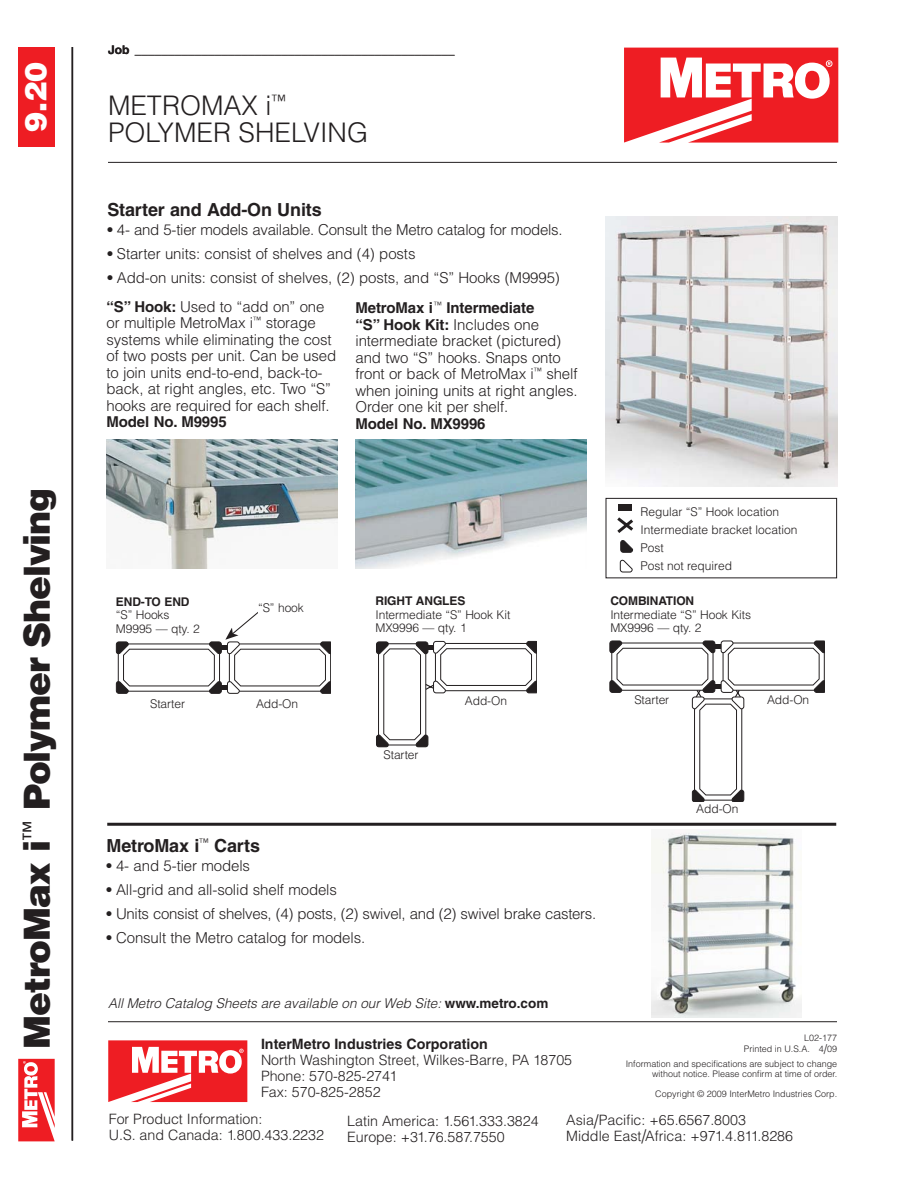
<style>
.page{position:relative;width:918px;height:1188px;background:#fff}
.page>*{position:absolute;margin:0;border:0;box-sizing:border-box;transform-origin:0 0}
.t1{font:900 36px "Helvetica";letter-spacing:-.035em;color:#231f20}
.t2{font:900 30px "Helvetica";color:#fff}
.Head_18{font:300 27px "Helvetica";color:#231f20}
.BODY___keep{font:700 18px "Helvetica";letter-spacing:-.01em;color:#231f20}
.BODY___keep-2{font:300 15px/16.5px "Helvetica";letter-spacing:-.01em;color:#231f20}
.Body_with_indent{font:300 15px "Helvetica";letter-spacing:-.01em;color:#231f20}
.t3{font:300 14.25px/15.8px "Helvetica";color:#231f20}
.t4{font:700 14.25px "Helvetica";color:#231f20}
.t5{font:italic 300 13.5px "Helvetica";color:#231f20}
.captions{font:300 12px/13.5px "Helvetica";letter-spacing:-.01em;color:#231f20}
.captions-2{font:700 12px "Helvetica";letter-spacing:-.01em;color:#231f20}
.t6{font:300 9px/10.5px "Helvetica";color:#231f20;text-align:right}
.s1{font-weight:700}
.s2{font-weight:700;font-style:normal}
.s3{font-size:12px}
.s4{font-size:17.25px}
</style>
<div class="page">
<div style="left:18px;top:47px;width:37px;height:100px;background:#ee1d23"></div>
<hr style="left:72px;top:47px;width:1px;height:1094px;background:#231f20">
<svg style="left:18px;top:1059px;width:37px;height:82px"></svg>
<svg style="left:624px;top:48px;width:214px;height:95px"></svg>
<hr style="left:108px;top:162px;width:729px;height:1px;background:#231f20">
<hr style="left:108px;top:1021px;width:729px;height:1px;background:#231f20">
<svg style="left:108px;top:1040px;width:139px;height:62px"></svg>
<img style="left:606px;top:216px;width:232px;height:270px">
<svg style="left:620px;top:540px;width:13px;height:13px"></svg>
<svg style="left:620px;top:559px;width:13px;height:14px"></svg>
<div style="left:606px;top:498px;width:231px;height:80px;border:1px solid #231f20"></div>
<div style="left:619px;top:505px;width:13px;height:6px;background:#231f20"></div>
<svg style="left:617px;top:517px;width:16px;height:16px"></svg>
<svg style="left:376px;top:641px;width:161px;height:107px"></svg>
<svg style="left:609px;top:640px;width:215px;height:161px"></svg>
<svg style="left:116px;top:612px;width:215px;height:82px"></svg>
<img style="left:356px;top:439px;width:231px;height:129px">
<img style="left:651px;top:829px;width:151px;height:189px">
<img style="left:106px;top:440px;width:232px;height:128px">
<hr style="left:107px;top:823px;width:729px;height:3px;background:#231f20">
<p class="t2" style="left:16px;top:132px;width:72px;rotate:-90deg">9.20</p>
<p class="t1" style="left:14px;top:1049px;width:562px;rotate:-90deg">MetroMax i<sup>™</sup> Polymer Shelving</p>
<p class="captions-2" style="left:108px;top:43px;width:348px">Job ________________________________________________</p>
<p class="Head_18" style="left:108px;top:88px;width:41px">METRO</p>
<p class="Head_18" style="left:201px;top:88px;width:87px">MAX i<sup>™</sup></p>
<p class="Head_18" style="left:108px;top:115px;width:262px">polym er shelving</p>
<p class="BODY___keep" style="left:107px;top:198px;width:216px">Starter and Add-On Units</p>
<p class="Body_with_indent" style="left:107px;top:221px;width:457px"><span class="s1">•</span> 4- and 5-tier models available. Consult the Metro catalog for models.</p>
<p class="Body_with_indent" style="left:107px;top:245px;width:310px"><span class="s1">•</span> Starter units: consist of shelves and (4) posts</p>
<p class="Body_with_indent" style="left:107px;top:269px;width:454px"><span class="s1">•</span> Add-on units: consist of shelves, (2) posts, and “S” Hooks (M9995)</p>
<p class="BODY___keep-2" style="left:106px;top:298px;width:231px"><span class="s1">“S” Hook:</span> Used to “add on” one or multiple MetroMax i<sup>™</sup> storage systems while eliminating the cost of two posts per unit. Can be used to join units end-to-end, back-to&shy;back, at right angles, etc. Two “S” hooks are required for each shelf.<br><span class="s1">Model No. M9995</span></p>
<p class="BODY___keep-2" style="left:356px;top:299px;width:224px"><span class="s1">MetroMax i</span><sup>™</sup> <span class="s1">Intermediate<br>“S” Hook Kit:</span> I ncludes one intermediate bracket (pictured) and two “S” hooks. Snaps onto front or back of MetroMax i<sup>™</sup> shelf when joining units at right angles.<br>Order one kit per shelf.<br><span class="s1">Model No. MX9996</span></p>
<p class="captions-2" style="left:116px;top:594px;width:66px">End-to End</p>
<p class="captions" style="left:116px;top:608px;width:85px">“S” Hooks<br>M9995 — qty. 2</p>
<p class="captions" style="left:258px;top:600px;width:47px">“S” hook</p>
<p class="captions-2" style="left:376px;top:594px;width:17px">Right</p>
<p class="captions-2" style="left:416px;top:594px;width:18px">Angles</p>
<p class="captions" style="left:376px;top:607px;width:136px">I ntermediate “S” Hook Kit<br>MX9996 — qty. 1</p>
<p class="captions" style="left:640px;top:504px;width:140px">Regular “S” Hook location</p>
<p class="captions" style="left:640px;top:522px;width:158px">I ntermediate bracket location</p>
<p class="captions" style="left:640px;top:540px;width:25px">Post</p>
<p class="captions" style="left:640px;top:558px;width:93px">Post not required</p>
<p class="captions-2" style="left:610px;top:593px;width:17px">Combination</p>
<p class="captions" style="left:610px;top:607px;width:142px">I ntermediate “S” Hook Kits<br>MX9996 — qty. 2</p>
<p class="captions" style="left:150px;top:697px;width:36px">Starter</p>
<p class="captions" style="left:256px;top:697px;width:44px">Add-On</p>
<p class="captions" style="left:384px;top:748px;width:36px">Starter</p>
<p class="captions" style="left:465px;top:693px;width:44px">Add-On</p>
<p class="BODY___keep" style="left:106px;top:835px;width:155px">MetroMax i<sup>™</sup> Carts</p>
<p class="Body_with_indent" style="left:106px;top:857px;width:145px"><span class="s1">•</span> 4- and 5-tier models</p>
<p class="Body_with_indent" style="left:106px;top:881px;width:232px"><span class="s1">•</span> All-grid and all-solid shelf models</p>
<p class="Body_with_indent" style="left:106px;top:905px;width:491px"><span class="s1">•</span> Units consist of shelves, (4) posts, (2) swivel, and (2) swivel brake casters.</p>
<p class="BODY___keep-2" style="left:106px;top:929px;width:260px"><span class="s1">•</span> Consult the Metro catalog for models.</p>
<p class="t5" style="left:108px;top:995px;width:442px">All Metro Catalog Sheets are available on our Web Site: <span class="s2">www.metro.com</span></p>
<p class="t4" style="left:261px;top:1036px;width:228px">InterMetro Industries Corporation</p>
<p class="t3" style="left:261px;top:1052px;width:313px">North Washington Street, Wilkes-Barre, PA 18705<br>Phone: 570-825-2741<br>Fax: 570-825-2852</p>
<p class="captions" style="left:634px;top:693px;width:36px">Starter</p>
<p class="captions" style="left:767px;top:693px;width:44px">Add-On</p>
<p class="captions" style="left:696px;top:802px;width:44px">Add-On</p>
<p class="t6" style="left:744px;top:1033px;width:95px">L02-177<br>Printed in U.S.A. 4<span class="s3">/</span>09</p>
<p class="t6" style="left:626px;top:1058px;width:213px">I nformation and specifications are subject to change without notice. Please confirm at time of order.</p>
<p class="t6" style="left:655px;top:1088px;width:184px">Copyright © 2009 I nterMetro I ndustries Corp.</p>
<p class="t3" style="left:109px;top:1111px;width:155px">For Product I nformation:</p>
<p class="t3" style="left:109px;top:1127px;width:217px">U.S. and Canada: 1.800.433.2232</p>
<p class="t3" style="left:347px;top:1112px;width:193px">Latin America: 1.561.333.3824<br>Europe: +31.76.587.7550</p>
<p class="t3" style="left:566px;top:1112px;width:228px">Asia<span class="s4">/</span>Pacific: +65.6567.8003<br>Middle East<span class="s4">/</span>Africa: +971.4.811.8286</p>
</div>
